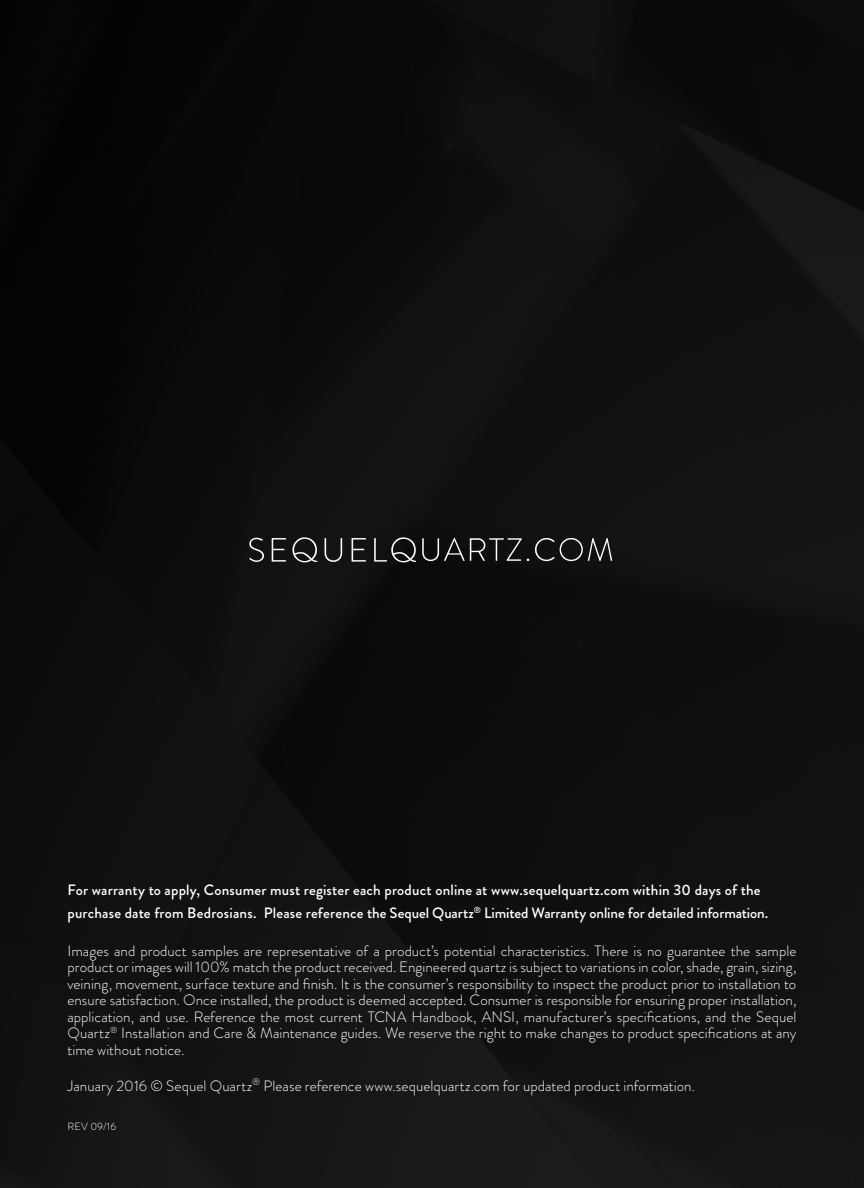
<style>
.page{position:relative;width:864px;height:1188px;background:#fff}
.page>*{position:absolute;margin:0;border:0;box-sizing:border-box;transform-origin:0 0}
.t1{font:300 15px/16.5px "Brandon Grotesque";letter-spacing:.005em;color:#fff;text-align:justify}
.t2{font:500 15px/22.5px "Brandon Grotesque";letter-spacing:.01em;color:#fff}
.t3{font:300 10.5px "Brandon Grotesque";letter-spacing:.02em;color:#fff}
</style>
<div class="page">
<img style="left:0;top:0;width:864px;height:1188px">
<svg style="left:292px;top:537px;width:25px;height:25px"></svg>
<svg style="left:249px;top:538px;width:15px;height:24px"></svg>
<svg style="left:272px;top:538px;width:14px;height:24px"></svg>
<svg style="left:325px;top:538px;width:17px;height:24px"></svg>
<svg style="left:352px;top:538px;width:14px;height:24px"></svg>
<svg style="left:374px;top:537px;width:42px;height:25px"></svg>
<svg style="left:422px;top:538px;width:107px;height:23px;background:#343434"></svg>
<svg style="left:535px;top:538px;width:77px;height:23px;background:#383838"></svg>
<p class="t2" style="left:68px;top:879px;width:702px">For warranty to apply, Consumer must register each product online at www.sequelquartz.com within 30 days of the purchase date from Bedrosians. Please reference the Sequel Quartz<sup>®</sup> Limited Warranty online for detailed information.</p>
<p class="t1" style="left:67px;top:943px;width:731px">Images and product samples are representative of a product’s potential characteristics. There is no guarantee the sample product or images will 100% match the product received. Engineered quartz is subject to variations in color, shade, grain, sizing, veining, movement, surface texture and finish. It is the consumer’s responsibility to inspect the product prior to installation to ensure satisfaction. Once installed, the product is deemed accepted. Consumer is responsible for ensuring proper installation, application, and use. Reference the most current TCNA Handbook, ANSI, manufacturer’s specifications, and the Sequel Quartz<sup>®</sup> Installation and Care &amp; Maintenance guides. We reserve the right to make changes to product specifications at any time without notice.</p>
<p class="t1" style="left:67px;top:1078px;width:629px">January 2016 © Sequel Quartz<sup>®</sup> Please reference www.sequelquartz.com for updated product information.</p>
<p class="t3" style="left:68px;top:1119px;width:50px">REV 09/16</p>
</div>
